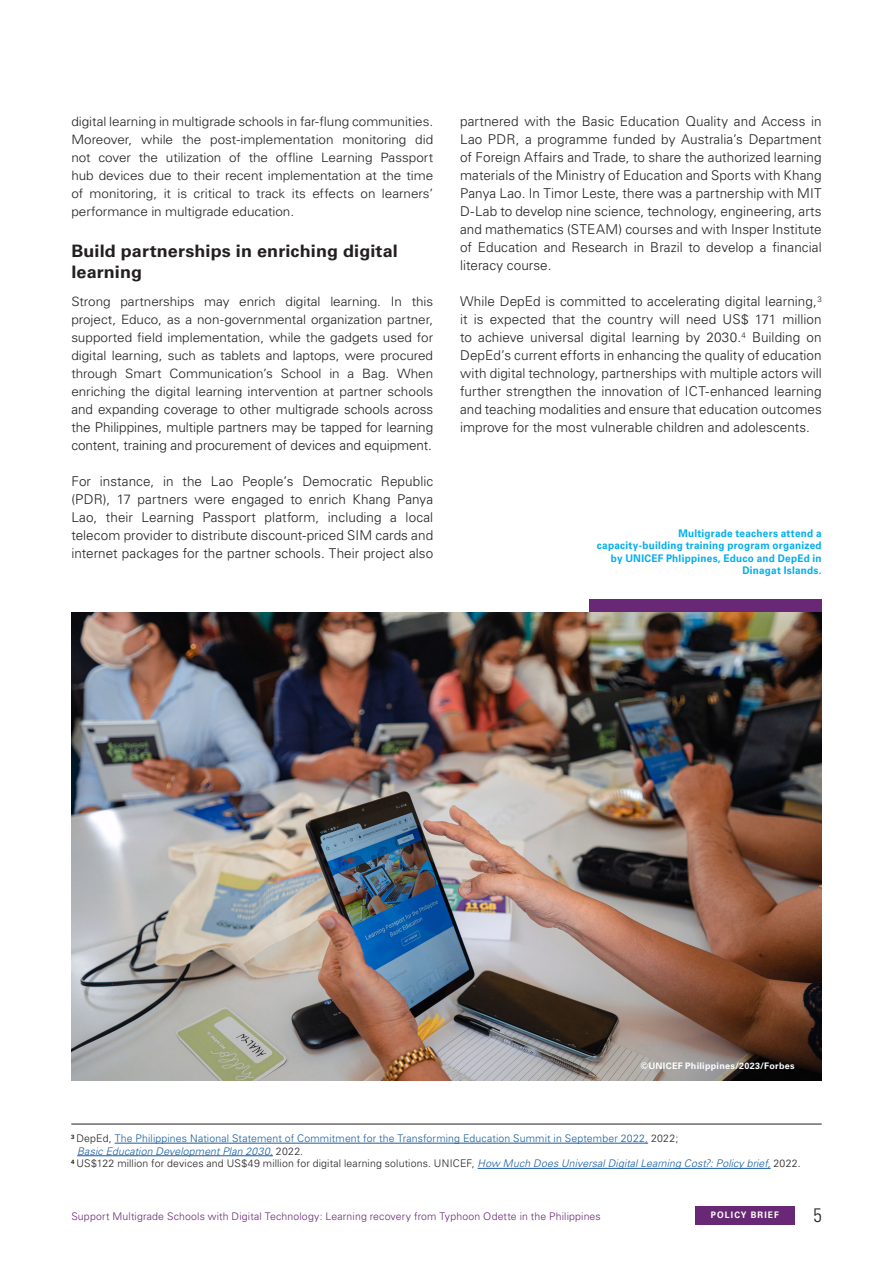
<style>
.page{position:relative;width:893px;height:1263px;background:#fff}
.page>*{position:absolute;margin:0;border:0;box-sizing:border-box;transform-origin:0 0}
.t1{font:300 condensed 19.5px "Univers LT Std";color:#231f20;scale:.95 1}
.Subhead{font:700 17.1px/20.5px "Univers LT Std";letter-spacing:.005em;color:#231f20;scale:1.05 1}
.Body_Text{font:300 13.5px/18px "Univers LT Std";letter-spacing:.005em;color:#231f20;text-align:justify}
.Body_Text-2{font:300 12.9px/18px "Univers LT Std";letter-spacing:-.005em;color:#231f20;text-align:justify;scale:1.05 1}
.Endnotes{font:300 10.5px "Univers LT Std";letter-spacing:.015em;color:#231f20}
.t2{font:700 10.5px/12.6px "Univers LT Std";letter-spacing:.025em;color:#00aeef;text-align:right;scale:.95 1}
.Endnotes-2{font:300 10.5px "Univers LT Std";letter-spacing:.015em;color:#175d9e}
.t3{font:300 10.5px "Univers LT Std";letter-spacing:.015em;color:#692875}
.Endnotes-3{font:italic 300 10.5px "Univers LT Std";letter-spacing:.015em;color:#175d9e}
.Endnotes-4{font:700 9px "Univers LT Std";letter-spacing:.035em;color:#fff}
.Endnotes-5{font:700 9px "Univers LT Std";letter-spacing:.13em;color:#fff;scale:.95 1}
.s1{color:#231f20}
.s2{font-style:normal;color:#231f20}
.s3{font-style:italic;color:#175d9e}
</style>
<div class="page">
<img style="left:71px;top:612px;width:751px;height:468px">
<hr style="left:115px;top:1143px;width:533px;height:1px;background:#175d9e">
<hr style="left:77px;top:1155px;width:196px;height:1px;background:#175d9e">
<hr style="left:478px;top:1168px;width:293px;height:1px;background:#175d9e">
<hr style="left:71px;top:1124px;width:751px;height:1px;background:#231f20">
<div style="left:590px;top:599px;width:232px;height:13px;background:#692875"></div>
<div style="left:695px;top:1206px;width:100px;height:18px;background:#692875"></div>
<p class="Body_Text-2" style="left:71px;top:112px;width:346px">digital learning in multigrade schools in far-flung communities.<br>Moreover, while the post-implementation monitoring did not cover the utilization of the offline Learning Passport hub devices due to their recent implementation at the time of monitoring, it is critical to track its effects on learners’ performance in multigrade education.</p>
<p class="Subhead" style="left:71px;top:241px;width:312px">Build partnerships in enriching digital learning</p>
<p class="Body_Text-2" style="left:71px;top:292px;width:346px">Strong partnerships may enrich digital learning. In this project, Educo, as a non-governmental organization partner, supported field implementation, while the gadgets used for digital learning, such as tablets and laptops, were procured through Smart Communication’s School in a Bag. When enriching the digital learning intervention at partner schools</p>
<p class="Body_Text" style="left:71px;top:400px;width:363px">and expanding coverage to other multigrade schools across the Philippines, multiple partners may be tapped for learning content, training and procurement of devices and equipment.</p>
<p class="Body_Text" style="left:71px;top:472px;width:363px">For instance, in the Lao People’s Democratic Republic (PDR), 17 partners were engaged to enrich Khang Panya Lao, their Learning Passport platform, including a local telecom provider to distribute discount-priced SIM cards and internet packages for the partner schools. Their project also</p>
<p class="Body_Text" style="left:460px;top:112px;width:363px">partnered with the Basic Education Quality and Access in Lao PDR, a programme funded by Australia’s Department of Foreign Affairs and Trade, to share the authorized learning materials of the Ministry of Education and Sports with Khang Panya Lao. In Timor Leste, there was a partnership with MIT D-Lab to develop nine science, technology, engineering, arts and mathematics (STEAM) courses and with Insper Institute of Education and Research in Brazil to develop a financial literacy course.</p>
<p class="Body_Text" style="left:460px;top:292px;width:363px">While DepEd is committed to accelerating digital learning,<sup>3 </sup>it is expected that the country will need US$ 171 million to achieve universal digital learning by 2030.<sup>4</sup> Building on DepEd’s current efforts in enhancing the quality of education with digital technology, partnerships with multiple actors will further strengthen the innovation of ICT-enhanced learning and teaching modalities and ensure that education outcomes improve for the most vulnerable children and adolescents.</p>
<p class="t2" style="left:678px;top:527px;width:152px">Multigrade teachers attend a</p>
<p class="t2" style="left:597px;top:539px;width:238px">capacity-building training program organized by UNICEF Phlippines, Educo and DepEd in<br>Dinagat Islands.</p>
<p class="Endnotes-4" style="left:641px;top:1060px;width:155px">©UNICEF Philippines/2023/Forbes</p>
<p class="Endnotes-2" style="left:71px;top:1132px;width:608px"><sup>3</sup> <span class="s1">DepEd,</span> The Philippines National Statement of Commitment for the Transforming Education Summit in September 2022, <span class="s1">2022;</span></p>
<p class="Endnotes-3" style="left:77px;top:1145px;width:228px">Basic Education Development Plan 2030, <span class="s2">2022.</span></p>
<p class="Endnotes" style="left:71px;top:1157px;width:731px"><sup>4</sup> US$122 million for devices and US$49 million for digital learning solutions. UNICEF, <span class="s3">How Much Does Universal Digital Learning Cost?: Policy brief,</span> 2022.</p>
<p class="t3" style="left:71px;top:1210px;width:531px">Support Multigrade Schools with Digital Technology: Learning recovery from Typhoon Odette in the Philippines</p>
<p class="Endnotes-5" style="left:711px;top:1210px;width:73px">POLICY BRIEF</p>
<h1 class="t1" style="left:813px;top:1204px;width:10px">5</h1>
</div>
